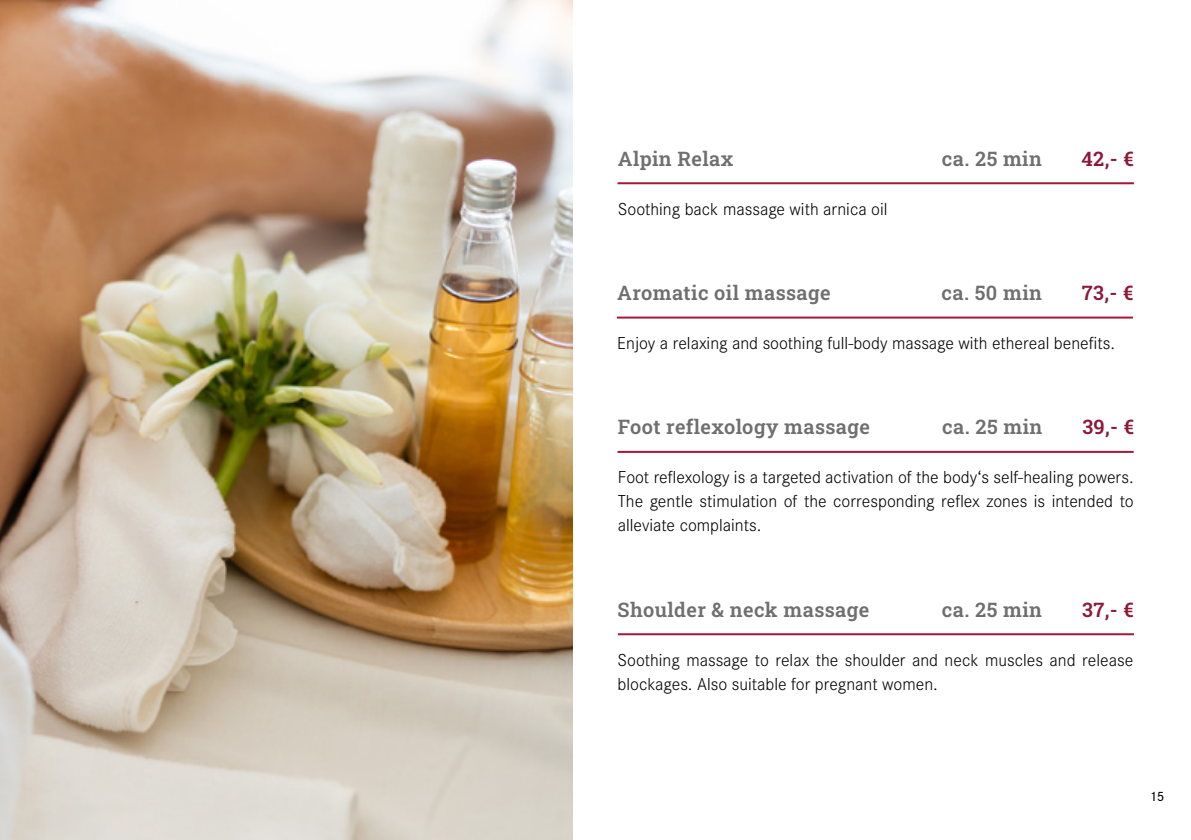
<style>
.page{position:relative;width:1191px;height:840px;background:#fff}
.page>*{position:absolute;margin:0;border:0;box-sizing:border-box;transform-origin:0 0}
.t1{font:600 20px "Roboto Slab";letter-spacing:.02em;color:#706f6f}
.t2{font:600 20px "Roboto Slab";letter-spacing:.02em;color:#8e1839}
.t3{font:300 18px/24px "Corporate S";color:#000}
.t4{font:500 14px "Corporate S";color:#000}
</style>
<div class="page">
<img style="left:0;top:0;width:573px;height:839px">
<hr style="left:617px;top:182px;width:516px;height:2px;background:#a41737">
<hr style="left:617px;top:316px;width:516px;height:2px;background:#a41737">
<hr style="left:618px;top:633px;width:516px;height:2px;background:#a41737">
<hr style="left:617px;top:450px;width:516px;height:2px;background:#a41737">
<p class="t1" style="left:941px;top:145px;width:102px">ca. 25 min</p>
<p class="t1" style="left:618px;top:145px;width:117px">Alpin Relax</p>
<p class="t2" style="left:1081px;top:145px;width:54px">42,- €</p>
<p class="t3" style="left:618px;top:197px;width:271px">Soothing back massage with arnica oil</p>
<p class="t1" style="left:941px;top:279px;width:102px">ca. 50 min</p>
<p class="t1" style="left:617px;top:279px;width:215px">Aromatic oil massage</p>
<p class="t2" style="left:1082px;top:279px;width:53px">73,- €</p>
<p class="t3" style="left:617px;top:331px;width:499px">Enjoy a relaxing and soothing full-body massage with ethereal benefits.</p>
<p class="t1" style="left:618px;top:413px;width:254px">Foot reflexology massage</p>
<p class="t2" style="left:1082px;top:413px;width:53px">39,- €</p>
<p class="t3" style="left:618px;top:465px;width:517px;text-align:justify">Foot reflexology is a targeted activation of the body‘s self-healing powers.<br>The gentle stimulation of the corresponding reflex zones is intended to alleviate complaints.</p>
<p class="t1" style="left:942px;top:413px;width:102px">ca. 25 min</p>
<p class="t1" style="left:617px;top:595px;width:253px">Shoulder &amp; neck massage</p>
<p class="t2" style="left:1082px;top:595px;width:53px">37,- €</p>
<p class="t3" style="left:617px;top:647px;width:517px">Soothing massage to relax the shoulder and neck muscles and release blockages. Also suitable for pregnant women.</p>
<p class="t1" style="left:942px;top:595px;width:102px">ca. 25 min</p>
<p class="t4" style="left:1149px;top:787px;width:17px">15</p>
</div>
